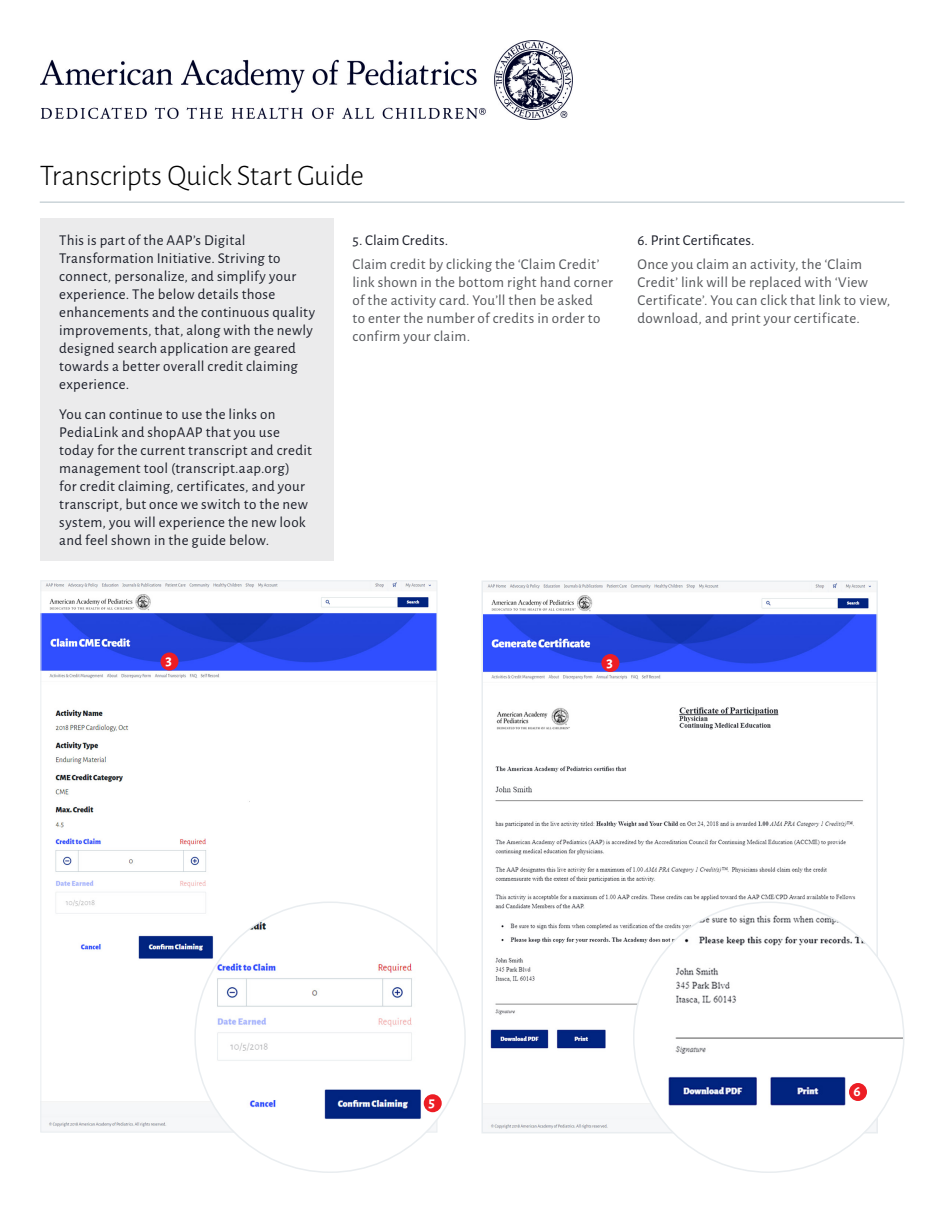
<style>
.page{position:relative;width:945px;height:1215px;background:#fff}
.page>*{position:absolute;margin:0;border:0;box-sizing:border-box;transform-origin:0 0}
.t1{font:300 30px "Alegreya Sans";letter-spacing:-.015em;color:#000}
.t2{font:15px/18px "Alegreya Sans";letter-spacing:.02em;color:#1c1f2a}
.t3{font:15px/18px "Alegreya Sans";letter-spacing:.02em;color:#54565a}
.t4{font:700 15px "Alegreya Sans";color:#fff}
</style>
<div class="page">
<img style="left:485px;top:583px;width:390px;height:546px">
<img style="left:42px;top:583px;width:393px;height:544px">
<img style="left:197px;top:902px;width:266px;height:270px">
<div style="left:424px;top:1094px;width:18px;height:18px;background:#ed1d24;border-radius:50%"></div>
<div style="left:634px;top:902px;width:270px;height:270px;background:#fff;border-radius:50%"></div>
<img style="left:656px;top:902px;width:248px;height:270px">
<div style="left:849px;top:1083px;width:18px;height:18px;background:#ed1d24;border-radius:50%"></div>
<div style="left:601px;top:654px;width:18px;height:18px;background:#ed1d24;border-radius:50%"></div>
<div style="left:160px;top:652px;width:18px;height:18px;background:#ed1d24;border-radius:50%"></div>
<img style="left:40px;top:40px;width:533px;height:79px">
<div style="left:40px;top:218px;width:294px;height:343px;background:#ebebec"></div>
<hr style="left:40px;top:202px;width:864px;height:1px;background:#b0bec5">
<p class="t1" style="left:40px;top:155px;width:326px">Transcripts Quick Start Guide</p>
<p class="t2" style="left:59px;top:230px;width:258px">This is part of the AAP’s Digital Transformation Initiative. Striving to connect, personalize, and simplify your experience. The below details those enhancements and the continuous quality improvements, that, along with the newly designed search application are geared towards a better overall credit claiming experience.</p>
<p class="t2" style="left:59px;top:404px;width:254px">You can continue to use the links on PediaLink and shopAAP that you use today for the current transcript and credit management tool (transcript.aap.org)<br>for credit claiming, certificates, and your transcript, but once we switch to the new system, you will experience the new look and feel shown in the guide below.</p>
<p class="t2" style="left:352px;top:230px;width:97px">5. Claim Credits.</p>
<p class="t3" style="left:352px;top:254px;width:262px">Claim credit by clicking the ‘Claim Credit’ link shown in the bottom right hand corner of the activity card. You’ll then be asked<br>to enter the number of credits in order to confirm your claim.</p>
<p class="t2" style="left:638px;top:230px;width:118px">6. Print Certificates.</p>
<p class="t3" style="left:638px;top:254px;width:254px">Once you claim an activity, the ‘Claim Credit’ link will be replaced with ‘View Certificate’. You can click that link to view, download, and print your certificate.</p>
<p class="t4" style="left:166px;top:649px;width:8px">3</p>
<p class="t4" style="left:606px;top:651px;width:8px">3</p>
<p class="t4" style="left:429px;top:1091px;width:8px">5</p>
<p class="t4" style="left:854px;top:1080px;width:9px">6</p>
</div>
